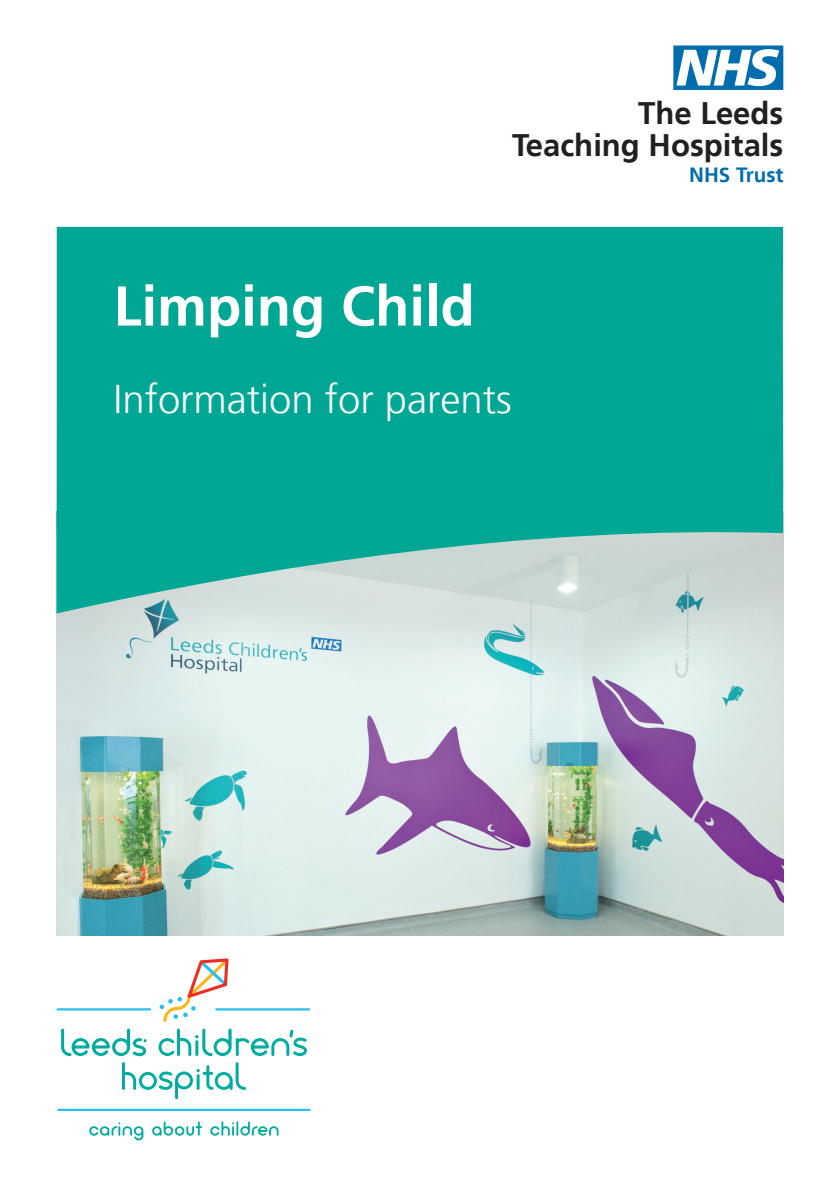
<style>
.page{position:relative;width:840px;height:1191px;background:#fff}
.page>*{position:absolute;margin:0;border:0;box-sizing:border-box;transform-origin:0 0}
.t1{font:62.2px "NHS";color:#006dae}
.Cover_title_A{font:700 56px "Frutiger LT";color:#fff}
.Cover_title_B{font:300 40px "Frutiger LT";color:#fff}
.t2{font:700 31px "Frutiger LT";color:#231f20}
.t3{font:700 20.6px "Frutiger LT";color:#006dae}
</style>
<div class="page">
<img style="left:57px;top:613px;width:725px;height:322px">
<svg style="left:56px;top:227px;width:727px;height:386px;background:#1dae9d"></svg>
<hr style="left:215px;top:1008px;width:95px;height:2px;background:#26bff0">
<hr style="left:57px;top:1008px;width:94px;height:2px;background:#26bff0">
<hr style="left:57px;top:1108px;width:253px;height:3px;background:#26bff0">
<svg style="left:61px;top:1028px;width:85px;height:28px"></svg>
<svg style="left:158px;top:1028px;width:149px;height:28px"></svg>
<svg style="left:122px;top:1062px;width:124px;height:37px"></svg>
<svg style="left:159px;top:958px;width:69px;height:64px"></svg>
<svg style="left:89px;top:1122px;width:54px;height:18px"></svg>
<svg style="left:152px;top:1121px;width:50px;height:14px"></svg>
<svg style="left:210px;top:1121px;width:68px;height:14px"></svg>
<h1 class="t1" style="left:673px;top:33px;width:111px">n</h1>
<p class="t2" style="left:638px;top:95px;width:147px">The Leeds</p>
<p class="Cover_title_A" style="left:113px;top:273px;width:362px">Limping Child</p>
<p class="t2" style="left:512px;top:127px;width:273px">Teaching Hospitals</p>
<p class="t3" style="left:688px;top:162px;width:96px">NHS Trust</p>
<p class="Cover_title_B" style="left:113px;top:377px;width:399px">Information for parents</p>
</div>
